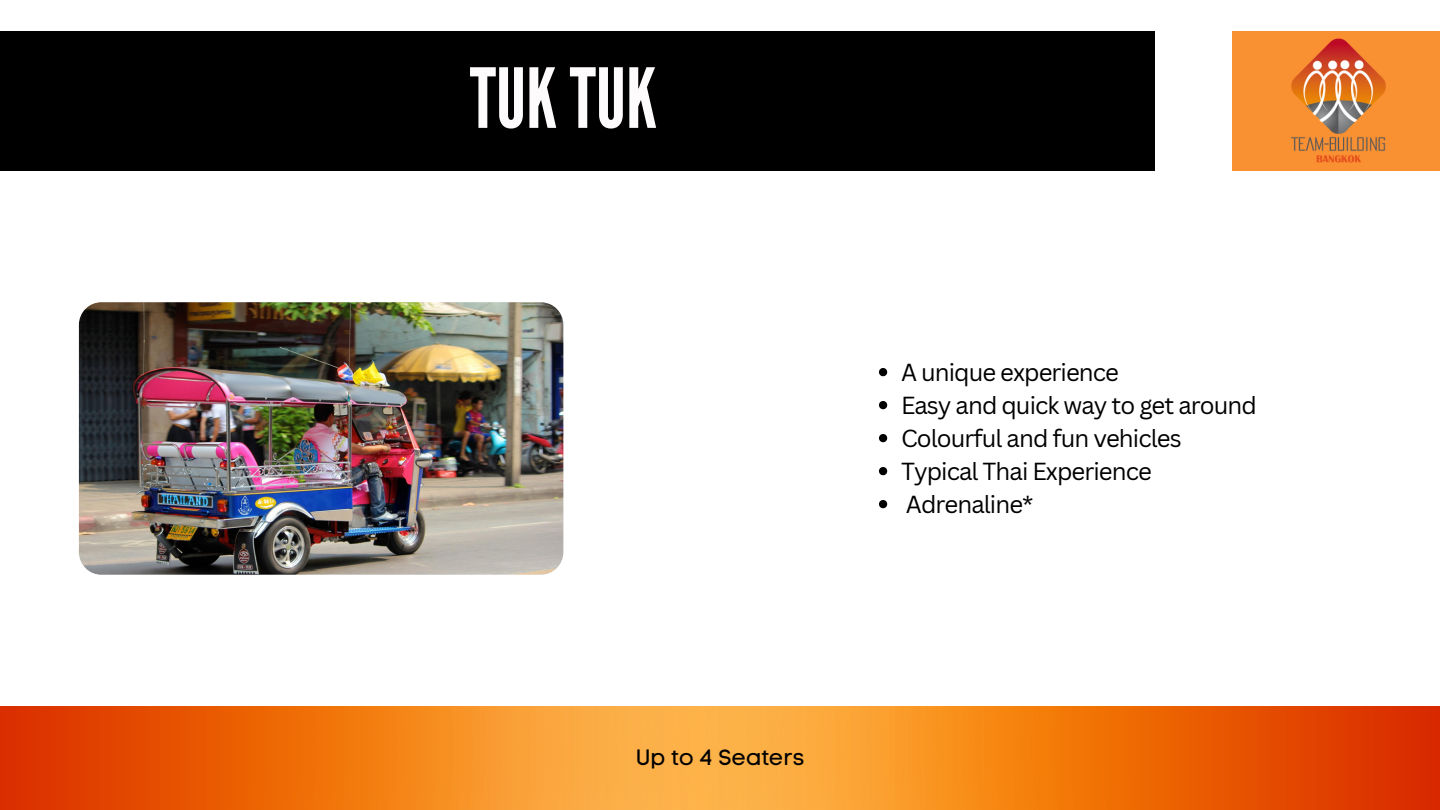
<style>
.page{position:relative;width:1440px;height:810px;background:#fff}
.page>*{position:absolute;margin:0;border:0;box-sizing:border-box;transform-origin:0 0}
.t1{font:82.5px "League Gothic";color:#fdfbfb}
.t2{font:24px/33px "Canva Sans";letter-spacing:-.04em;color:#000}
.t3{font:22px "Code Pro Normal LC";color:#000}
</style>
<div class="page">
<div style="left:0;top:32px;width:564px;height:139px;background:#000"></div>
<div style="left:549px;top:32px;width:605px;height:139px;background:#000"></div>
<div style="left:1233px;top:32px;width:207px;height:139px;background:#f99133"></div>
<img style="left:1291px;top:38px;width:95px;height:125px">
<img style="left:0;top:706px;width:1440px;height:104px">
<img style="left:79px;top:302px;width:484px;height:273px;border-radius:23px">
<svg style="left:879px;top:368px;width:8px;height:8px"></svg>
<svg style="left:879px;top:401px;width:8px;height:8px"></svg>
<svg style="left:879px;top:434px;width:8px;height:8px"></svg>
<svg style="left:879px;top:467px;width:8px;height:8px"></svg>
<svg style="left:879px;top:500px;width:8px;height:8px"></svg>
<h1 class="t1" style="left:470px;top:51px;width:189px">TUKTUK</h1>
<p class="t3" style="left:636px;top:744px;width:170px">Up to 4 Seaters</p>
<p class="t2" style="left:901px;top:355px;width:357px">A unique experience<br>Easy and quick way to get around<br>Colourful and fun vehicles<br>Typical Thai Experience<br>Adrenaline*</p>
</div>
